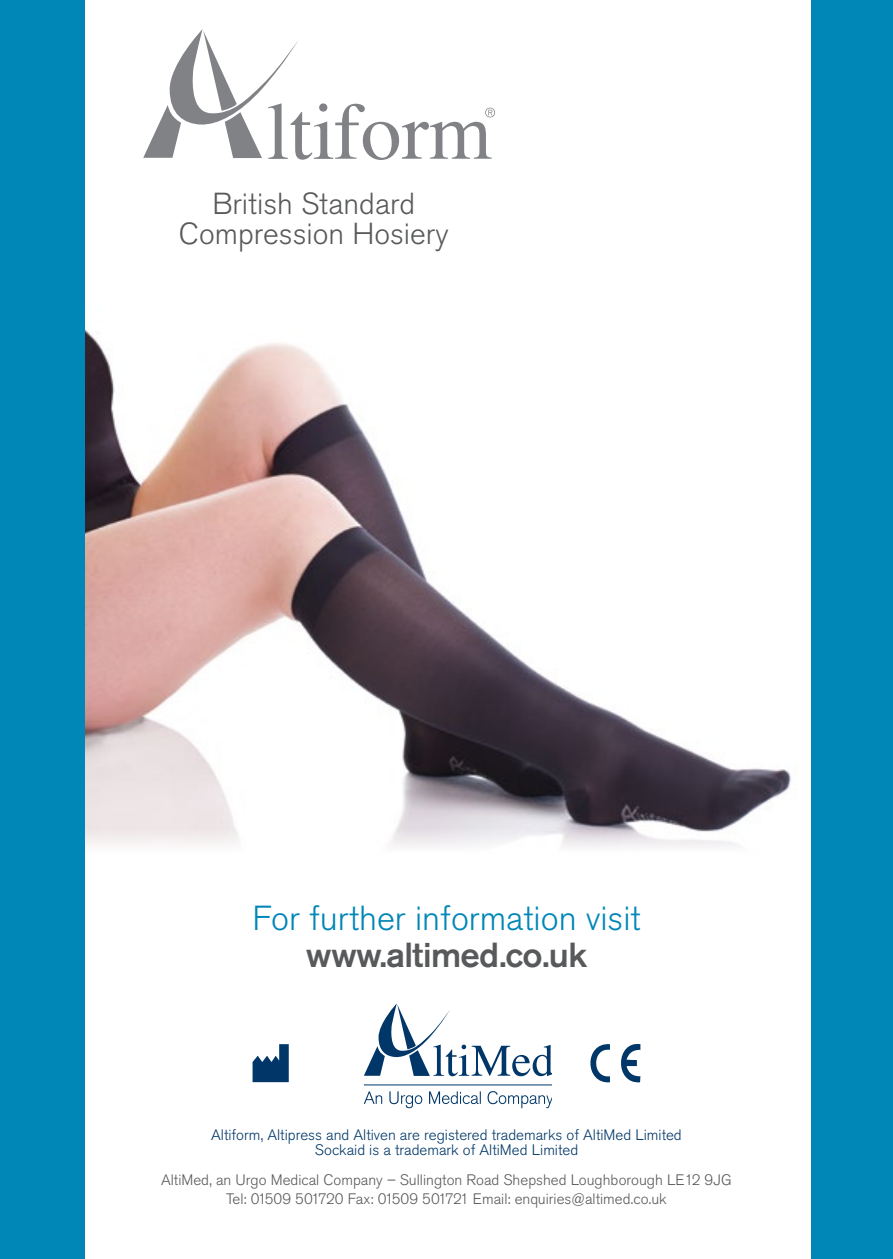
<style>
.page{position:relative;width:893px;height:1259px;background:#fff}
.page>*{position:absolute;margin:0;border:0;box-sizing:border-box;transform-origin:0 0}
.t1{font:300 34.5px "Akzidenz Grotesk BQ";color:#0086b7}
.t2{font:500 34.5px "Akzidenz Grotesk BQ";letter-spacing:-.02em;color:#58595b}
.t3{font:300 30.3px/30.3px "Akzidenz Grotesk BQ";color:#58595b;text-align:center}
.t4{font:300 15px/18px "Akzidenz Grotesk BQ";color:#58595b;text-align:center}
.t5{font:300 15px/15px "Akzidenz Grotesk BQ";color:#003768;text-align:center}
</style>
<div class="page">
<hr style="left:0;top:0;width:1px;height:1259px;background:#0086b7">
<img style="left:84px;top:307px;width:728px;height:548px">
<svg style="left:364px;top:1003px;width:188px;height:73px"></svg>
<hr style="left:364px;top:1084px;width:188px;height:1px;background:#003768">
<svg style="left:364px;top:1091px;width:188px;height:17px"></svg>
<svg style="left:590px;top:1044px;width:50px;height:39px"></svg>
<svg style="left:253px;top:1044px;width:36px;height:38px"></svg>
<svg style="left:143px;top:29px;width:352px;height:131px"></svg>
<div style="left:812px;top:0;width:81px;height:1259px;background:#0086b7"></div>
<div style="left:1px;top:0;width:83px;height:1259px;background:#0086b7"></div>
<h2 class="t3" style="left:179px;top:189px;width:271px">British Standard<br>Compression Hosiery</h2>
<h1 class="t1" style="left:252px;top:899px;width:390px">For further information visit</h1>
<h1 class="t2" style="left:306px;top:934px;width:283px">www.altimed.co.uk</h1>
<p class="t5" style="left:211px;top:1127px;width:472px">Altiform, Altipress and Altiven are registered trademarks of AltiMed Limited<br>Sockaid is a trademark of AltiMed Limited</p>
<p class="t4" style="left:161px;top:1171px;width:572px">AltiMed, an Urgo Medical Company – Sullington Road Shepshed Loughborough LE12 9JG<br>Tel: 01509 501720 Fax: 01509 501721 Email: enquiries@altimed.co.uk</p>
</div>
